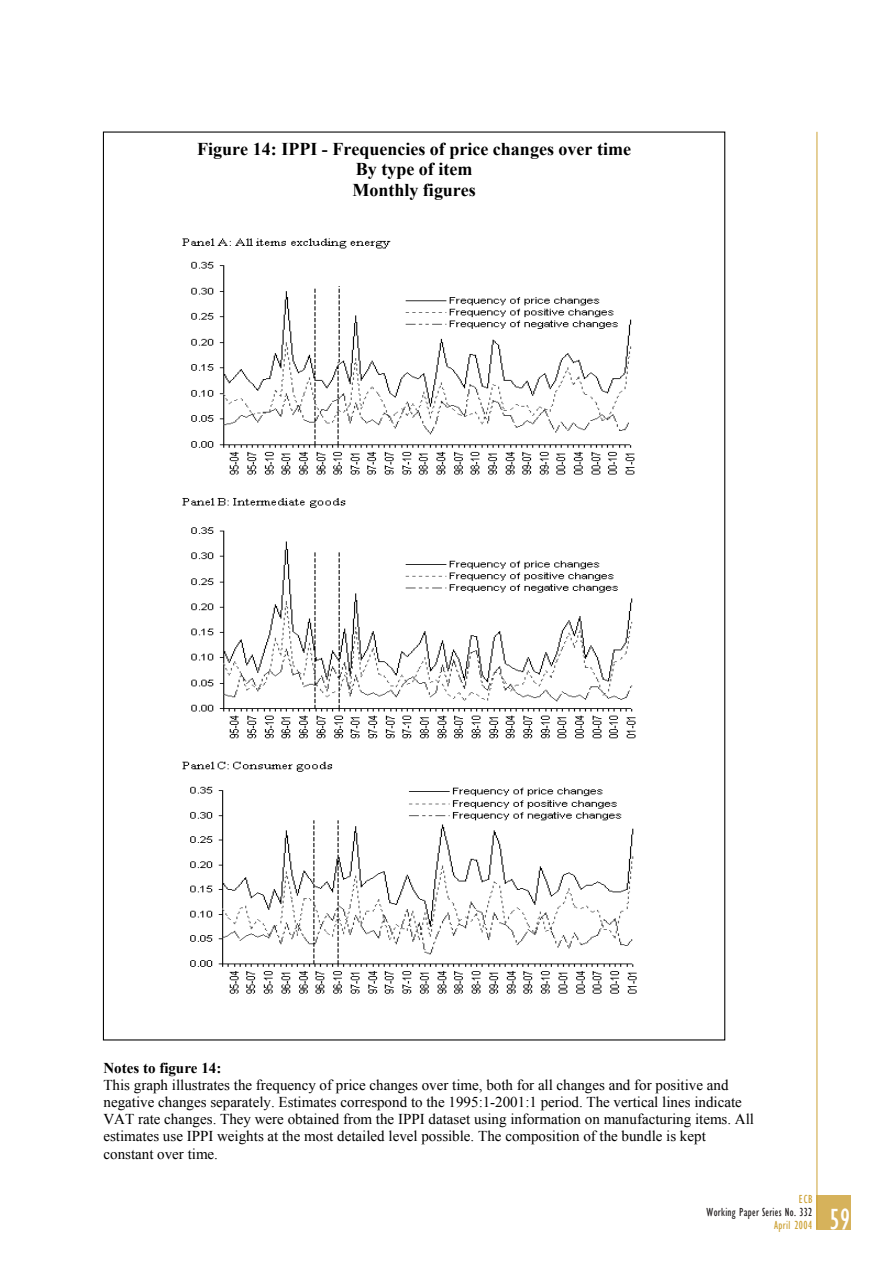
<style>
.page{position:relative;width:893px;height:1263px;background:#fff}
.page>*{position:absolute;margin:0;border:0;box-sizing:border-box;transform-origin:0 0}
.t1{font:30px "Gill Sans Condensed";color:#fff;scale:.95 1}
.t2{font:700 18px/20.7px "Times New Roman";color:#000;text-align:center}
.t3{font:15px/17.2px "Times New Roman";color:#000}
.t4{font:700 15px "Times New Roman";color:#000}
.t5{font:12px "Gill Sans Condensed";letter-spacing:.025em;color:#231f20;scale:.95 1}
.t6{font:12px "Gill Sans Condensed";letter-spacing:.035em;color:#cca134;scale:.95 1}
</style>
<div class="page">
<img style="left:182px;top:238px;width:455px;height:756px">
<div style="left:816px;top:1195px;width:34px;height:34px;background:#d6b25b"></div>
<hr style="left:816px;top:132px;width:1px;height:1097px;background:#cca134">
<p class="t2" style="left:197px;top:138px;width:435px">Figure 14: IPPI - Frequencies of price changes over time<br>By type of item<br>Monthly figures</p>
<p class="t4" style="left:103px;top:1059px;width:119px">Notes to figure 14:</p>
<p class="t3" style="left:103px;top:1076px;width:652px">This graph illustrates the frequency of price changes over time, both for all changes and for positive and negative changes separately. Estimates correspond to the 1995:1-2001:1 period. The vertical lines indicate VAT rate changes. They were obtained from the IPPI dataset using information on manufacturing items. All estimates use IPPI weights at the most detailed level possible. The composition of the bundle is kept constant over time.</p>
<p class="t6" style="left:799px;top:1193px;width:16px">ECB</p>
<p class="t5" style="left:706px;top:1206px;width:113px">Working Paper Series No. 332</p>
<p class="t6" style="left:774px;top:1219px;width:42px">April 2004</p>
<h1 class="t1" style="left:829px;top:1203px;width:23px">59</h1>
</div>
